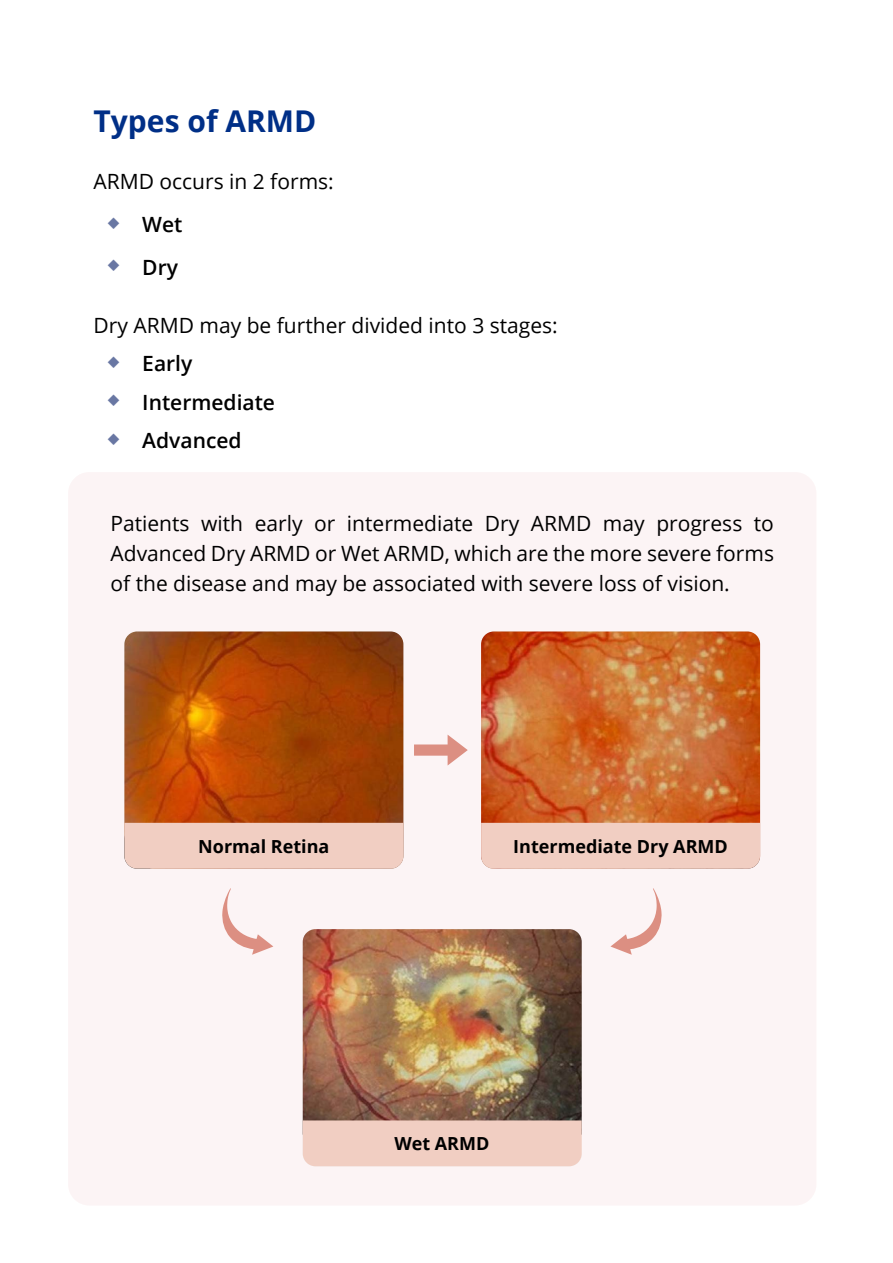
<style>
.page{position:relative;width:893px;height:1263px;background:#fff}
.page>*{position:absolute;margin:0;border:0;box-sizing:border-box;transform-origin:0 0}
.t1{font:700 30px "Open Sans";color:#002f87}
.t2{font:21px/30px "Open Sans";color:#000;text-align:justify}
.t3{font:600 21px/38.5px "Open Sans";color:#000}
.t4{font:700 18px "Open Sans";color:#000}
</style>
<div class="page">
<div style="left:68px;top:472px;width:748px;height:733px;background:#fcf4f5;border-radius:21px"></div>
<img style="left:124px;top:631px;width:279px;height:192px">
<div style="left:124px;top:823px;width:279px;height:46px;background:#f1cec2"></div>
<img style="left:481px;top:631px;width:279px;height:192px">
<img style="left:303px;top:929px;width:279px;height:191px">
<div style="left:481px;top:823px;width:279px;height:46px;background:#f1cec2"></div>
<div style="left:303px;top:1120px;width:279px;height:46px;background:#f1cec2"></div>
<svg style="left:414px;top:735px;width:54px;height:30px"></svg>
<svg style="left:222px;top:888px;width:51px;height:67px"></svg>
<svg style="left:610px;top:888px;width:52px;height:67px"></svg>
<h1 class="t1" style="left:94px;top:99px;width:224px">Types of ARMD</h1>
<p class="t2" style="left:94px;top:166px;width:242px">ARMD occurs in 2 forms:</p>
<p class="t3" style="left:142px;top:203px;width:42px;line-height:42.8px">Wet<br>Dry</p>
<p class="t2" style="left:94px;top:309px;width:466px">Dry ARMD may be further divided into 3 stages:</p>
<p class="t3" style="left:142px;top:344px;width:134px">Early<br>Intermediate<br>Advanced</p>
<p class="t2" style="left:110px;top:507px;width:665px">Patients with early or intermediate Dry ARMD may progress to Advanced Dry ARMD or Wet ARMD, which are the more severe forms of the disease and may be associated with severe loss of vision.</p>
<p class="t4" style="left:198px;top:833px;width:133px">Normal Retina</p>
<p class="t4" style="left:513px;top:833px;width:216px">Intermediate Dry ARMD</p>
<p class="t4" style="left:394px;top:1131px;width:97px">Wet ARMD</p>
</div>
